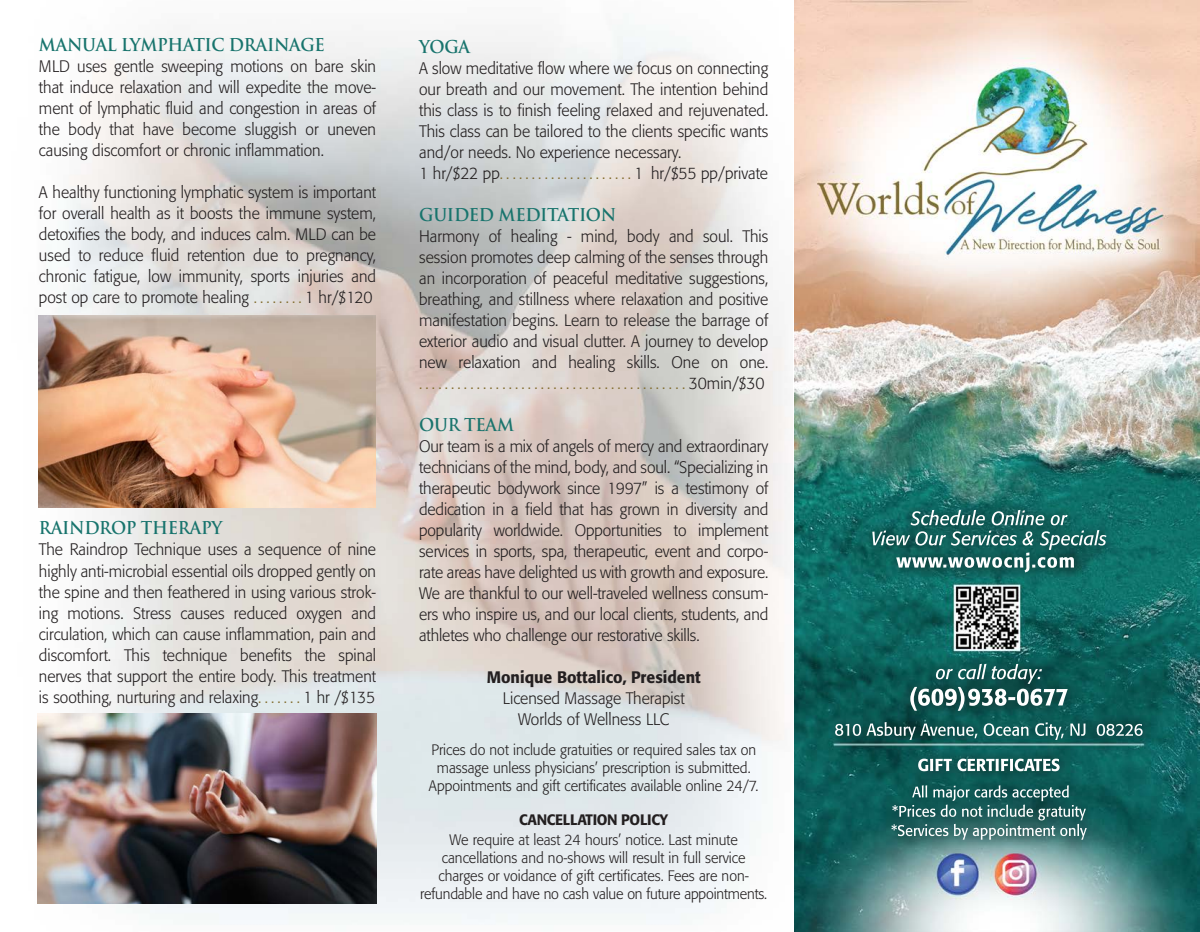
<style>
.page{position:relative;width:1200px;height:932px;background:#fff}
.page>*{position:absolute;margin:0;border:0;box-sizing:border-box;transform-origin:0 0}
.t1{font:700 17.25px "Trajan";letter-spacing:-.02em;color:#18746d;scale:.95 1}
.t2{font:700 17.25px "Trajan";letter-spacing:-.02em;color:#1a746d;scale:.95 1}
.t3{font:300 16.5px/21px "Formata";color:#231f20;text-align:justify;scale:.95 1}
.t4{font:500 16.5px "Formata";color:#231f20;scale:.95 1}
.t5{font:300 15px/18px "Formata";color:#231f20;text-align:center;scale:.95 1}
.t6{font:500 15px "Formata";letter-spacing:-.02em;color:#231f20;scale:.95 1}
.s1{color:#836e30}
</style>
<div class="page">
<img style="left:38px;top:25px;width:754px;height:897px">
<img style="left:794px;top:0;width:405px;height:932px">
<img style="left:910px;top:510px;width:157px;height:15px">
<img style="left:872px;top:530px;width:234px;height:15px">
<img style="left:912px;top:557px;width:111px;height:11px">
<img style="left:1024px;top:552px;width:49px;height:20px">
<img style="left:935px;top:663px;width:102px;height:20px">
<img style="left:910px;top:687px;width:132px;height:23px">
<img style="left:866px;top:722px;width:219px;height:14px">
<img style="left:1115px;top:724px;width:27px;height:12px">
<img style="left:918px;top:758px;width:141px;height:13px">
<img style="left:912px;top:785px;width:156px;height:12px">
<img style="left:892px;top:804px;width:181px;height:12px">
<img style="left:891px;top:823px;width:188px;height:13px">
<img style="left:39px;top:316px;width:336px;height:192px">
<img style="left:37px;top:713px;width:340px;height:191px">
<p class="t1" style="left:39px;top:34px;width:302px">MANUAL LYMPHATIC DRAINAGE</p>
<p class="t3" style="left:39px;top:56px;width:356px">MLD uses gentle sweeping motions on bare skin that induce relaxation and will expedite the move&shy;ment of lymphatic fluid and congestion in areas of the body that have become sluggish or uneven causing discomfort or chronic inflammation.</p>
<p class="t3" style="left:39px;top:182px;width:356px">A healthy functioning lymphatic system is important for overall health as it boosts the immune system, detoxifies the body, and induces calm. MLD can be used to reduce fluid retention due to pregnancy, chronic fatigue, low immunity, sports injuries and post op care to promote healing <span class="s1">. . . . . . . .</span> 1 hr/$120</p>
<p class="t1" style="left:39px;top:517px;width:195px">RAINDROP THERAPY</p>
<p class="t3" style="left:39px;top:539px;width:356px">The Raindrop Technique uses a sequence of nine highly anti-microbial essential oils dropped gently on the spine and then feathered in using various strok&shy;ing motions. Stress causes reduced oxygen and circulation, which can cause inflammation, pain and discomfort. This technique benefits the spinal nerves that support the entire body. This treatment is soothing, nurturing and relaxing<span class="s1">. . . . . . .</span> 1 hr /$135</p>
<p class="t1" style="left:419px;top:36px;width:55px">YOGA</p>
<p class="t3" style="left:419px;top:57px;width:369px;text-align:left">A slow meditative flow where we focus on connecting our breath and our movement. The intention behind this class is to finish feeling relaxed and rejuvenated.<br>This class can be tailored to the clients specific wants and/or needs. No experience necessary.<br>1 hr/$22 pp<span class="s1">.....................</span>1 hr/$55 pp/private</p>
<p class="t1" style="left:419px;top:204px;width:209px">GUIDED MEDITATION</p>
<p class="t3" style="left:419px;top:225px;width:369px">Harmony of healing - mind, body and soul. This session promotes deep calming of the senses through an incorporation of peaceful meditative suggestions, breathing, and stillness where relaxation and positive manifestation begins. Learn to release the barrage of exterior audio and visual clutter. A journey to develop new relaxation and healing skills. One on one. <span class="s1">..........................................</span>30min/$30</p>
<p class="t2" style="left:419px;top:414px;width:102px">OUR TEAM</p>
<p class="t3" style="left:419px;top:435px;width:369px">Our team is a mix of angels of mercy and extraordinary technicians of the mind, body, and soul. “Specializing in therapeutic bodywork since 1997” is a testimony of dedication in a field that has grown in diversity and popularity worldwide. Opportunities to implement services in sports, spa, therapeutic, event and corpo&shy;rate areas have delighted us with growth and exposure.<br>We are thankful to our well-traveled wellness consum&shy;ers who inspire us, and our local clients, students, and athletes who challenge our restorative skills.</p>
<p class="t4" style="left:487px;top:667px;width:227px">Monique Bottalico, President</p>
<p class="t3" style="left:503px;top:687px;width:193px;text-align:center">Licensed Massage Therapist<br>Worlds of Wellness LLC</p>
<p class="t5" style="left:429px;top:740px;width:348px">Prices do not include gratuities or required sales tax on massage unless physicians’ prescription is submitted.<br>Appointments and gift certificates available online 24/7.</p>
<p class="t6" style="left:519px;top:810px;width:158px">CANCELLATION POLICY</p>
<p class="t5" style="left:420px;top:830px;width:366px">We require at least 24 hours’ notice. Last minute cancellations and no-shows will result in full service charges or voidance of gift certificates. Fees are non&shy;refundable and have no cash value on future appointments.</p>
</div>
